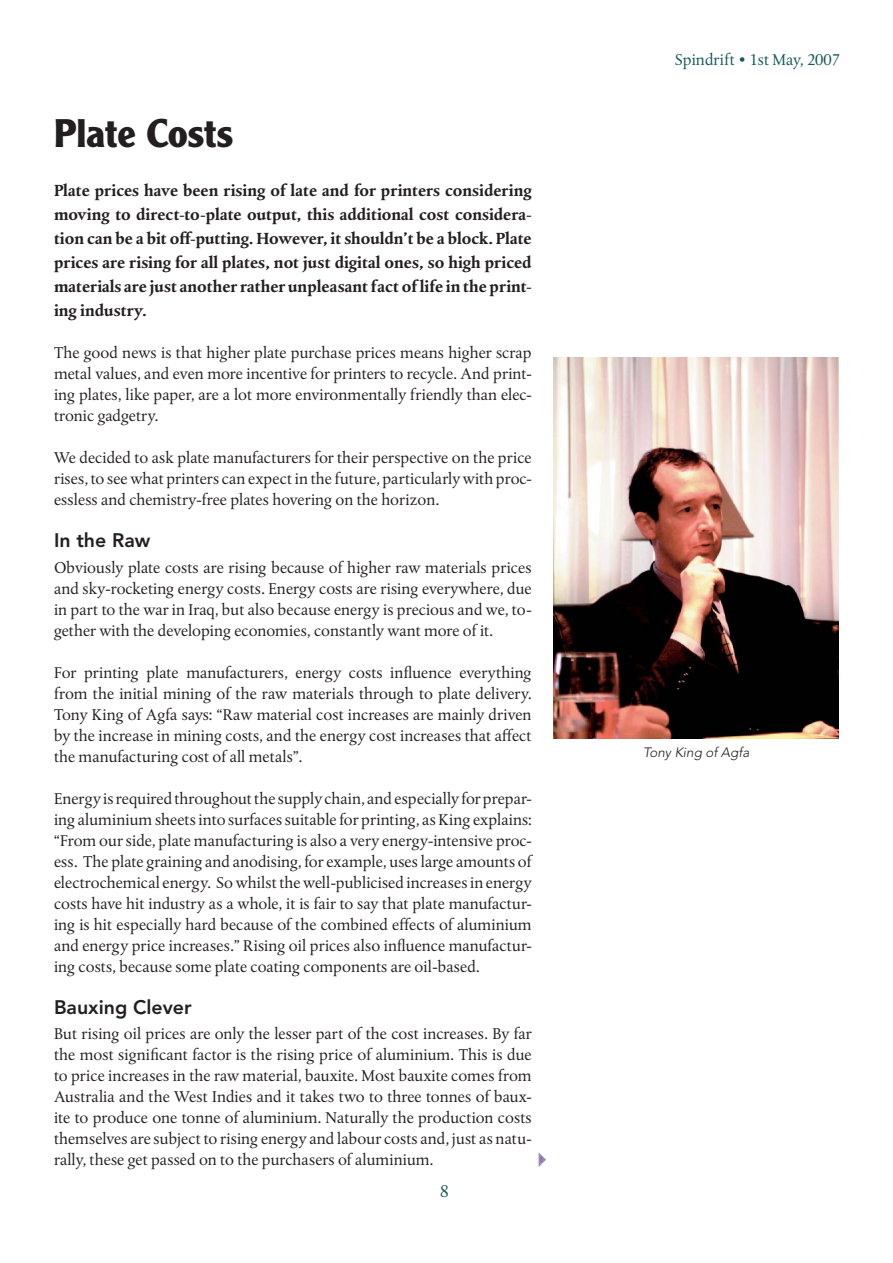
<style>
.page{position:relative;width:893px;height:1263px;background:#fff}
.page>*{position:absolute;margin:0;border:0;box-sizing:border-box;transform-origin:0 0}
.t1{font:700 39px "Clearface Gothic LH";color:#231f20}
.t2{font:800 19.5px "Avenir LT Std";color:#231f20}
.t3{font:18px "Albertina MT Std";color:#145857}
.t4{font:16.5px/21px "Albertina MT Std";color:#231f20;text-align:justify}
.t5{font:700 16.5px/24px "Albertina MT Std";color:#231f20;text-align:justify}
.t6{font:16.5px "Albertina MT Std";color:#145857}
.t7{font:italic 300 13.5px "Avenir LT Std";color:#231f20}
</style>
<div class="page">
<img style="left:554px;top:358px;width:285px;height:381px">
<svg style="left:539px;top:1153px;width:7px;height:14px"></svg>
<h1 class="t1" style="left:54px;top:119px;width:181px">Plate Costs</h1>
<p class="t5" style="left:54px;top:179px;width:479px">Plate prices have been rising of late and for printers considering moving to direct-to-plate output, this additional cost considera&shy;tion can be a bit off-putting. However, it shouldn’t be a block. Plate prices are rising for all plates, not just digital ones, so high priced materials are just another rather unpleasant fact of life in the print&shy;ing industry.</p>
<p class="t4" style="left:54px;top:343px;width:479px">The good news is that higher plate purchase prices means higher scrap metal values, and even more incentive for printers to recycle. And print&shy;ing plates, like paper, are a lot more environmentally friendly than elec&shy;tronic gadgetry.</p>
<p class="t4" style="left:54px;top:448px;width:479px">We decided to ask plate manufacturers for their perspective on the price rises, to see what printers can expect in the future, particularly with proc&shy;essless and chemistry-free plates hovering on the horizon.</p>
<p class="t2" style="left:54px;top:531px;width:98px">In the Raw</p>
<p class="t4" style="left:54px;top:558px;width:479px">Obviously plate costs are rising because of higher raw materials prices and sky-rocketing energy costs. Energy costs are rising everywhere, due in part to the war in Iraq, but also because energy is precious and we, to&shy;gether with the developing economies, constantly want more of it.</p>
<p class="t4" style="left:54px;top:663px;width:479px">For printing plate manufacturers, energy costs influence everything from the initial mining of the raw materials through to plate delivery.<br>Tony King of Agfa says: “Raw material cost increases are mainly driven by the increase in mining costs, and the energy cost increases that affect the manufacturing cost of all metals”.</p>
<p class="t4" style="left:54px;top:789px;width:479px">Energy is required throughout the supply chain, and especially for prepar&shy;ing aluminium sheets into surfaces suitable for printing, as King explains: “From our side, plate manufacturing is also a very energy-intensive proc&shy;ess. The plate graining and anodising, for example, uses large amounts of electrochemical energy. So whilst the well-publicised increases in energy costs have hit industry as a whole, it is fair to say that plate manufactur&shy;ing is hit especially hard because of the combined effects of aluminium and energy price increases.” Rising oil prices also influence manufactur&shy;ing costs, because some plate coating components are oil-based.</p>
<p class="t2" style="left:54px;top:997px;width:139px">Bauxing Clever</p>
<p class="t4" style="left:54px;top:1024px;width:479px">But rising oil prices are only the lesser part of the cost increases. By far the most significant factor is the rising price of aluminium. This is due to price increases in the raw material, bauxite. Most bauxite comes from Australia and the West Indies and it takes two to three tonnes of baux&shy;ite to produce one tonne of aluminium. Naturally the production costs themselves are subject to rising energy and labour costs and, just as natu&shy;rally, these get passed on to the purchasers of aluminium.</p>
<p class="t3" style="left:440px;top:1183px;width:10px">8</p>
<p class="t6" style="left:675px;top:52px;width:167px">Spindrift • 1st May, 2007</p>
<p class="t7" style="left:643px;top:746px;width:108px">Tony King of Agfa</p>
</div>
